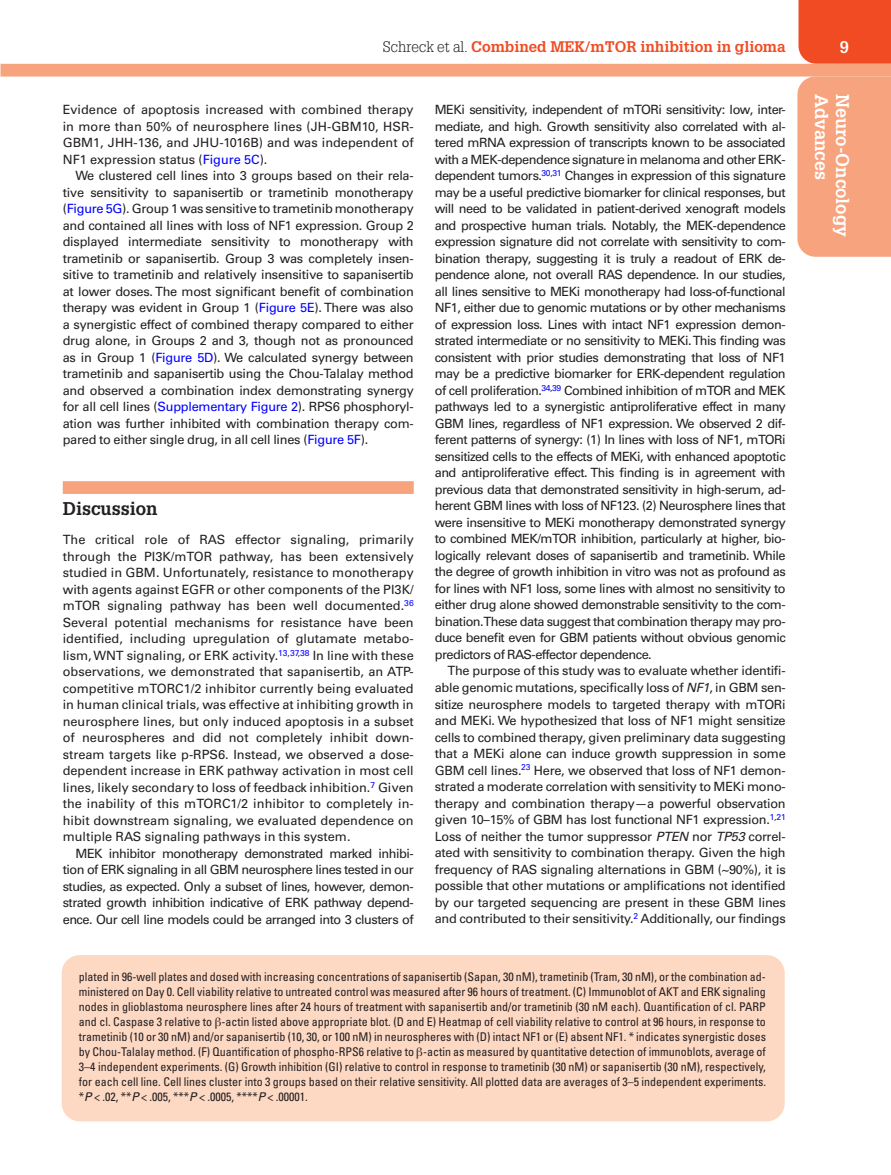
<style>
.page{position:relative;width:891px;height:1175px;background:#fff}
.page>*{position:absolute;margin:0;border:0;box-sizing:border-box;transform-origin:0 0}
.t1{font:700 18px "Glypha LT Std";color:#fff}
.t2{font:700 18px "Glypha LT Std";color:#231f20}
.t3{font:700 16.5px "Glypha LT Std";color:#fff}
.t4{font:700 15px "Glypha LT Std";color:#f04b22}
.t5{font:12.75px/16.5px "Univers LT Std";letter-spacing:-.02em;color:#231f20;text-align:justify}
.t6{font:condensed 12px/15px "Univers LT Std";color:#231f20;text-align:justify}
.s1{font-weight:300;color:#231f20}
.s2{font-style:italic}
.s3{color:#00f}
.s4{font-family:"Gandhari Unicode";font-stretch:normal}
.s5{font-style:italic;font-stretch:normal}
</style>
<div class="page">
<div style="left:799px;top:0;width:92px;height:64px;background:#f04b22"></div>
<div style="left:1px;top:64px;width:890px;height:12px;background:#f7a37d"></div>
<div style="left:797px;top:76px;width:94px;height:181px;background:#f7a37d"></div>
<div style="left:63px;top:481px;width:351px;height:13px;background:#f7a37d"></div>
<div style="left:70px;top:960px;width:706px;height:148px;background:#fdd8c3"></div>
<div style="left:62px;top:955px;width:723px;height:166px;border:13px solid #fdd8c3;border-radius:12px"></div>
<p class="t4" style="left:383px;top:37px;width:405px"><span class="s1">Schreck et al.</span> Combined MEK/mTOR inhibition in glioma</p>
<p class="t3" style="left:840px;top:37px;width:11px">9</p>
<h1 class="t1" style="left:833px;top:94px;width:88px;rotate:90deg">Advances</h1>
<h1 class="t1" style="left:854px;top:94px;width:145px;rotate:90deg">Neuro-Oncology</h1>
<p class="t5" style="left:435px;top:102px;width:353px">MEKi sensitivity, independent of mTORi sensitivity: low, inter&shy;mediate, and high. Growth sensitivity also correlated with al&shy;tered mRNA expression of transcripts known to be associated with a MEK-dependence signature in melanoma and other ERK&shy;dependent tumors.<sup>30</sup><sup>,</sup><sup>31</sup> Changes in expression of this signature may be a useful predictive biomarker for clinical responses, but will need to be validated in patient-derived xenograft models and prospective human trials. Notably, the MEK-dependence expression signature did not correlate with sensitivity to com&shy;bination therapy, suggesting it is truly a readout of ERK de&shy;pendence alone, not overall RAS dependence. In our studies, all lines sensitive to MEKi monotherapy had loss-of-functional NF1, either due to genomic mutations or by other mechanisms of expression loss. Lines with intact NF1 expression demon&shy;strated intermediate or no sensitivity to MEKi. This finding was consistent with prior studies demonstrating that loss of NF1 may be a predictive biomarker for ERK-dependent regulation of cell proliferation.<sup>34</sup><sup>,</sup><sup>39</sup> Combined inhibition of mTOR and MEK pathways led to a synergistic antiproliferative effect in many GBM lines, regardless of NF1 expression. We observed 2 dif&shy;ferent patterns of synergy: (1) In lines with loss of NF1, mTORi sensitized cells to the effects of MEKi, with enhanced apoptotic and antiproliferative effect. This finding is in agreement with previous data that demonstrated sensitivity in high-serum, ad&shy;herent GBM lines with loss of NF123. (2) Neurosphere lines that were insensitive to MEKi monotherapy demonstrated synergy to combined MEK/mTOR inhibition, particularly at higher, bio&shy;logically relevant doses of sapanisertib and trametinib. While the degree of growth inhibition in vitro was not as profound as for lines with NF1 loss, some lines with almost no sensitivity to either drug alone showed demonstrable sensitivity to the com&shy;bination. These data suggest that combination therapy may pro&shy;duce benefit even for GBM patients without obvious genomic predictors of RAS-effector dependence.</p>
<p class="t5" style="left:435px;top:663px;width:353px;text-indent:13px">The purpose of this study was to evaluate whether identifi&shy;able genomic mutations, specifically loss of <span class="s2">NF1</span>, in GBM sen&shy;sitize neurosphere models to targeted therapy with mTORi and MEKi. We hypothesized that loss of NF1 might sensitize cells to combined therapy, given preliminary data suggesting that a MEKi alone can induce growth suppression in some GBM cell lines.<sup>23</sup> Here, we observed that loss of NF1 demon&shy;strated a moderate correlation with sensitivity to MEKi mono&shy;therapy and combination therapy—a powerful observation given 10–15% of GBM has lost functional NF1 expression.<sup>1</sup><sup>,</sup><sup>21<br></sup>Loss of neither the tumor suppressor <span class="s2">PTEN</span> nor <span class="s2">TP53</span> correl&shy;ated with sensitivity to combination therapy. Given the high frequency of RAS signaling alternations in GBM (~90%), it is possible that other mutations or amplifications not identified by our targeted sequencing are present in these GBM lines and contributed to their sensitivity.<sup>2</sup> Additionally, our findings</p>
<p class="t5" style="left:63px;top:102px;width:353px">Evidence of apoptosis increased with combined therapy in more than 50% of neurosphere lines (JH-GBM10, HSR-GBM1, JHH-136, and JHU-1016B) and was independent of NF1 expression status (<span class="s3">Figure 5C</span>).</p>
<p class="t5" style="left:63px;top:168px;width:353px;text-indent:13px">We clustered cell lines into 3 groups based on their rela&shy;tive sensitivity to sapanisertib or trametinib monotherapy (<span class="s3">Figure 5G</span>). Group 1 was sensitive to trametinib monotherapy and contained all lines with loss of NF1 expression. Group 2 displayed intermediate sensitivity to monotherapy with trametinib or sapanisertib. Group 3 was completely insen&shy;sitive to trametinib and relatively insensitive to sapanisertib at lower doses. The most significant benefit of combination therapy was evident in Group 1 (<span class="s3">Figure 5E</span>). There was also a synergistic effect of combined therapy compared to either drug alone, in Groups 2 and 3, though not as pronounced as in Group 1 (<span class="s3">Figure 5D</span>). We calculated synergy between trametinib and sapanisertib using the Chou-Talalay method and observed a combination index demonstrating synergy for all cell lines (<span class="s3">Supplementary Figure 2</span>). RPS6 phosphoryl&shy;ation was further inhibited with combination therapy com&shy;pared to either single drug, in all cell lines (<span class="s3">Figure 5F</span>).</p>
<h1 class="t2" style="left:63px;top:497px;width:96px">Discussion</h1>
<p class="t5" style="left:63px;top:531px;width:353px">The critical role of RAS effector signaling, primarily through the PI3K/mTOR pathway, has been extensively studied in GBM. Unfortunately, resistance to monotherapy with agents against EGFR or other components of the PI3K/ mTOR signaling pathway has been well documented.<sup>36<br></sup>Several potential mechanisms for resistance have been identified, including upregulation of glutamate metabo&shy;lism, WNT signaling, or ERK activity.<sup>13</sup><sup>,</sup><sup>37</sup><sup>,</sup><sup>38</sup> In line with these observations, we demonstrated that sapanisertib, an ATP&shy;competitive mTORC1/2 inhibitor currently being evaluated in human clinical trials, was effective at inhibiting growth in neurosphere lines, but only induced apoptosis in a subset of neurospheres and did not completely inhibit down&shy;stream targets like p-RPS6. Instead, we observed a dose&shy;dependent increase in ERK pathway activation in most cell lines, likely secondary to loss of feedback inhibition.<sup>7</sup> Given the inability of this mTORC1/2 inhibitor to completely in&shy;hibit downstream signaling, we evaluated dependence on multiple RAS signaling pathways in this system.</p>
<p class="t5" style="left:63px;top:845px;width:353px;text-indent:13px">MEK inhibitor monotherapy demonstrated marked inhibi&shy;tion of ERK signaling in all GBM neurosphere lines tested in our studies, as expected. Only a subset of lines, however, demon&shy;strated growth inhibition indicative of ERK pathway depend&shy;ence. Our cell line models could be arranged into 3 clusters of</p>
<p class="t6" style="left:79px;top:969px;width:689px">plated in 96-well plates and dosed with increasing concentrations of sapanisertib (Sapan, 30 nM), trametinib (Tram, 30 nM), or the combination ad&shy;ministered on Day 0. Cell viability relative to untreated control was measured after 96 hours of treatment. (C) Immunoblot of AKT and ERK signaling nodes in glioblastoma neurosphere lines after 24 hours of treatment with sapanisertib and/or trametinib (30 nM each). Quantification of cl. PARP and cl. Caspase 3 relative to <span class="s4">β</span>-actin listed above appropriate blot. (D and E) Heatmap of cell viability relative to control at 96 hours, in response to trametinib (10 or 30 nM) and/or sapanisertib (10, 30, or 100 nM) in neurospheres with (D) intact NF1 or (E) absent NF1. * indicates synergistic doses by Chou-Talalay method. (F) Quantification of phospho-RPS6 relative to <span class="s4">β</span>-actin as measured by quantitative detection of immunoblots, average of 3–4 independent experiments. (G) Growth inhibition (GI) relative to control in response to trametinib (30 nM) or sapanisertib (30 nM), respectively, for each cell line. Cell lines cluster into 3 groups based on their relative sensitivity. All plotted data are averages of 3–5 independent experiments. *<span class="s5">P</span> &lt; .02, **<span class="s5">P</span> &lt; .005, ***<span class="s5">P</span> &lt; .0005, ****<span class="s5">P</span> &lt; .00001.</p>
</div>
